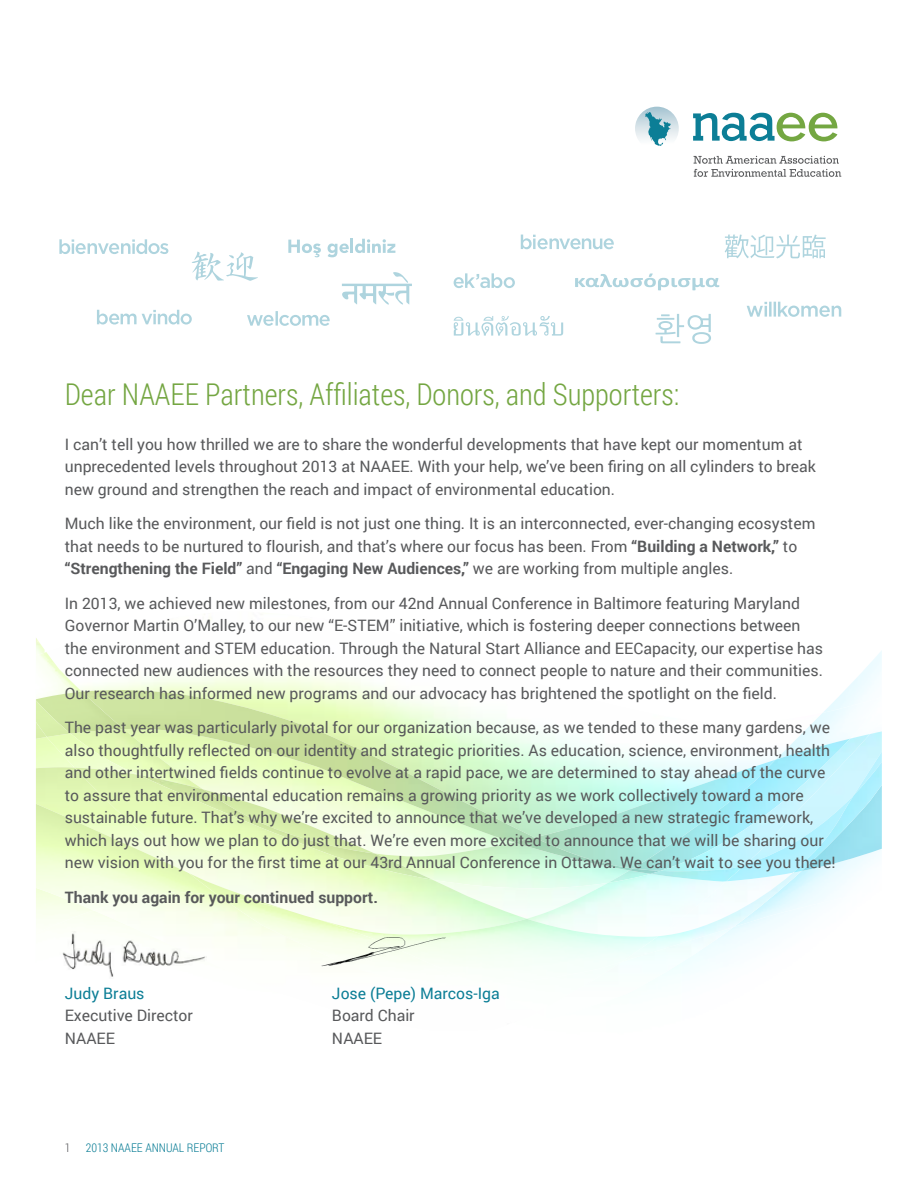
<style>
.page{position:relative;width:918px;height:1188px;background:#fff}
.page>*{position:absolute;margin:0;border:0;box-sizing:border-box;transform-origin:0 0}
.t1{font:300 30px "Roboto Condensed";color:#74a642}
.t2{font:15.75px/22.5px "Roboto";color:#58595b}
.t3{font:700 15.75px "Roboto";color:#58595b}
.t4{font:15.75px "Roboto";color:#0c7e96}
.t5{font:300 12px "Roboto Condensed";color:#0c7e96}
.t6{font:300 12px "Roboto Condensed";color:#58595b}
.s1{font-weight:700}
</style>
<div class="page">
<img style="left:36px;top:638px;width:9px;height:14px">
<img style="left:82px;top:690px;width:453px;height:77px">
<img style="left:36px;top:652px;width:45px;height:40px">
<img style="left:36px;top:692px;width:88px;height:42px">
<img style="left:852px;top:698px;width:29px;height:33px">
<img style="left:801px;top:731px;width:81px;height:21px">
<img style="left:661px;top:734px;width:209px;height:34px">
<img style="left:47px;top:734px;width:92px;height:33px">
<img style="left:36px;top:737px;width:10px;height:2px">
<img style="left:36px;top:700px;width:34px;height:37px">
<img style="left:36px;top:804px;width:38px;height:172px">
<img style="left:74px;top:768px;width:728px;height:194px">
<img style="left:189px;top:873px;width:469px;height:103px">
<img style="left:855px;top:752px;width:27px;height:10px">
<img style="left:794px;top:762px;width:88px;height:111px">
<img style="left:60px;top:932px;width:147px;height:45px">
<img style="left:314px;top:934px;width:144px;height:38px">
<svg style="left:247px;top:311px;width:83px;height:15px"></svg>
<svg style="left:59px;top:239px;width:109px;height:15px"></svg>
<svg style="left:97px;top:310px;width:95px;height:15px"></svg>
<svg style="left:192px;top:252px;width:66px;height:29px"></svg>
<svg style="left:288px;top:240px;width:33px;height:17px"></svg>
<svg style="left:328px;top:239px;width:67px;height:18px"></svg>
<svg style="left:342px;top:272px;width:70px;height:33px"></svg>
<svg style="left:521px;top:235px;width:93px;height:14px"></svg>
<svg style="left:454px;top:273px;width:61px;height:15px"></svg>
<svg style="left:656px;top:314px;width:55px;height:30px"></svg>
<svg style="left:725px;top:235px;width:101px;height:23px"></svg>
<svg style="left:454px;top:316px;width:109px;height:20px"></svg>
<svg style="left:575px;top:273px;width:144px;height:17px"></svg>
<svg style="left:747px;top:302px;width:94px;height:15px"></svg>
<svg style="left:694px;top:156px;width:147px;height:21px"></svg>
<div style="left:635px;top:107px;width:44px;height:43px;background:linear-gradient(to bottom,#acc7d4,#fff);border-radius:22px"></div>
<svg style="left:693px;top:113px;width:144px;height:28px"></svg>
<svg style="left:645px;top:112px;width:26px;height:34px"></svg>
<h1 class="t1" style="left:65px;top:373px;width:616px">Dear NAAEE Partners, Affiliates, Donors, and Supporters:</h1>
<p class="t2" style="left:65px;top:432px;width:753px">I can’t tell you how thrilled we are to share the wonderful developments that have kept our momentum at unprecedented levels throughout 2013 at NAAEE. With your help, we’ve been firing on all cylinders to break new ground and strengthen the reach and impact of environmental education.</p>
<p class="t2" style="left:65px;top:512px;width:752px">Much like the environment, our field is not just one thing. It is an interconnected, ever-changing ecosystem that needs to be nurtured to flourish, and that’s where our focus has been. From <span class="s1">“Building a Network,”</span> to <span class="s1">“Strengthening the Field”</span> and <span class="s1">“Engaging New Audiences,”</span> we are working from multiple angles.</p>
<p class="t2" style="left:65px;top:591px;width:760px">In 2013, we achieved new milestones, from our 42nd Annual Conference in Baltimore featuring Maryland Governor Martin O’Malley, to our new “E-STEM” initiative, which is fostering deeper connections between the environment and STEM education. Through the Natural Start Alliance and EECapacity, our expertise has connected new audiences with the resources they need to connect people to nature and their communities.<br>Our research has informed new programs and our advocacy has brightened the spotlight on the field.</p>
<p class="t2" style="left:65px;top:716px;width:772px">The past year was particularly pivotal for our organization because, as we tended to these many gardens, we also thoughtfully reflected on our identity and strategic priorities. As education, science, environment, health and other intertwined fields continue to evolve at a rapid pace, we are determined to stay ahead of the curve to assure that environmental education remains a growing priority as we work collectively toward a more sustainable future. That’s why we’re excited to announce that we’ve developed a new strategic framework, which lays out how we plan to do just that. We’re even more excited to announce that we will be sharing our new vision with you for the first time at our 43rd Annual Conference in Ottawa. We can’t wait to see you there!</p>
<p class="t3" style="left:65px;top:886px;width:315px">Thank you again for your continued support.</p>
<p class="t4" style="left:65px;top:982px;width:81px">Judy Braus</p>
<p class="t2" style="left:65px;top:1004px;width:130px">Executive Director<br>NAAEE</p>
<p class="t6" style="left:65px;top:1139px;width:7px">1</p>
<p class="t5" style="left:86px;top:1139px;width:140px">2013 NAAEE Annual Report</p>
<p class="t4" style="left:332px;top:982px;width:169px">Jose (Pepe) Marcos-Iga</p>
<p class="t2" style="left:332px;top:1004px;width:84px">Board Chair<br>NAAEE</p>
</div>
